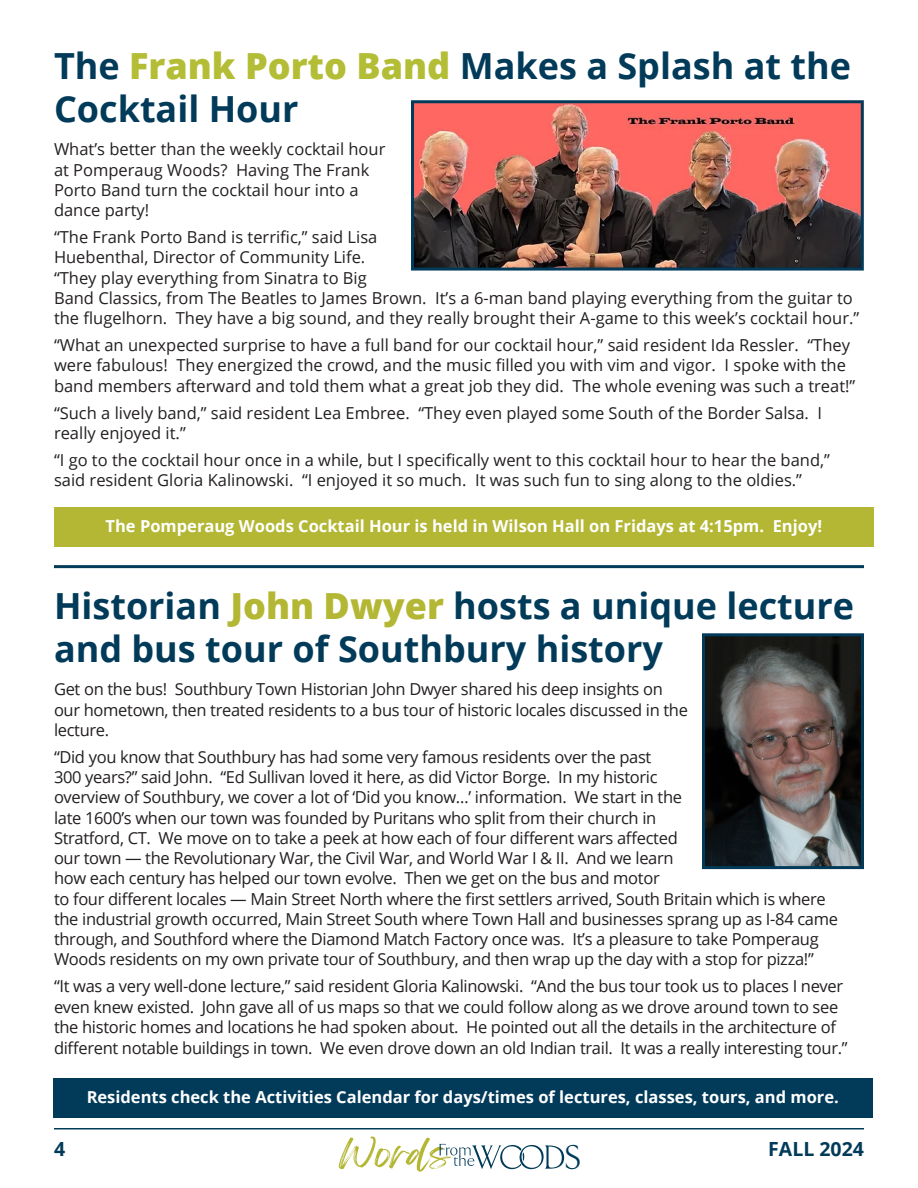
<style>
.page{position:relative;width:918px;height:1188px;background:#fff}
.page>*{position:absolute;margin:0;border:0;box-sizing:border-box;transform-origin:0 0}
.t1{font:700 36px/43.2px "Open Sans";color:#013b59}
.t2{font:300 35.25px "Arrow";color:#013b59}
.t3{font:700 19.5px "Open Sans";color:#013b59}
.t4{font:16.5px/20.2px "Open Sans";letter-spacing:-.02em;color:#231f20}
.t5{font:16.5px/20.2px "Open Sans";color:#231f20}
.t6{font:700 16.5px "Open Sans";color:#fff}
.s1{font-weight:800;color:#b3bd35}
.s2{font-weight:800;color:#b3b734}
</style>
<div class="page">
<svg style="left:339px;top:1137px;width:225px;height:35px"></svg>
<hr style="left:54px;top:1128px;width:810px;height:2px;background:#013b59">
<hr style="left:54px;top:565px;width:810px;height:3px;background:#013b59">
<img style="left:706px;top:637px;width:154px;height:228px">
<div style="left:702px;top:633px;width:162px;height:236px;border:3px solid #023b5a"></div>
<div style="left:53px;top:1078px;width:820px;height:40px;background:#023b5a"></div>
<div style="left:54px;top:507px;width:820px;height:40px;background:#b3b734"></div>
<img style="left:415px;top:104px;width:445px;height:163px">
<div style="left:411px;top:100px;width:453px;height:171px;border:3px solid #023b5a"></div>
<p class="t1" style="left:54px;top:43px;width:798px">The <span class="s1">Frank Porto Band</span> Makes a Splash at the<br>Cocktail Hour</p>
<p class="t5" style="left:54px;top:139px;width:333px">What’s better than the weekly cocktail hour at Pomperaug Woods? Having The Frank Porto Band turn the cocktail hour into a dance party!</p>
<p class="t5" style="left:54px;top:227px;width:807px">“The Frank Porto Band is terrific,” said Lisa<br>Huebenthal, Director of Community Life.<br>“They play everything from Sinatra to Big<br>Band Classics, from The Beatles to James Brown. It’s a 6-man band playing everything from the guitar to the flugelhorn. They have a big sound, and they really brought their A-game to this week’s cocktail hour.”</p>
<p class="t5" style="left:54px;top:335px;width:803px">“What an unexpected surprise to have a full band for our cocktail hour,” said resident Ida Ressler. “They were fabulous! They energized the crowd, and the music filled you with vim and vigor. I spoke with the band members afterward and told them what a great job they did. The whole evening was such a treat!”</p>
<p class="t5" style="left:54px;top:402px;width:770px">“Such a lively band,” said resident Lea Embree. “They even played some South of the Border Salsa. I really enjoyed it.”</p>
<p class="t5" style="left:54px;top:449px;width:777px">“I go to the cocktail hour once in a while, but I specifically went to this cocktail hour to hear the band,” said resident Gloria Kalinowski. “I enjoyed it so much. It was such fun to sing along to the oldies.”</p>
<p class="t6" style="left:106px;top:515px;width:718px">The Pomperaug Woods Cocktail Hour is held in Wilson Hall on Fridays at 4:15pm. Enjoy!</p>
<p class="t1" style="left:54px;top:583px;width:802px">Historian <span class="s2">John Dwyer</span> hosts a unique lecture and bus tour of Southbury history</p>
<p class="t4" style="left:54px;top:679px;width:636px">Get on the bus! Southbury Town Historian John Dwyer shared his deep insights on our hometown, then treated residents to a bus tour of historic locales discussed in the lecture.</p>
<p class="t4" style="left:54px;top:746px;width:786px">“Did you know that Southbury has had some very famous residents over the past<br>300 years?” said John. “Ed Sullivan loved it here, as did Victor Borge. In my historic<br>overview of Southbury, we cover a lot of ‘Did you know…’ information. We start in the<br>late 1600’s when our town was founded by Puritans who split from their church in<br>Stratford, CT. We move on to take a peek at how each of four different wars affected<br>our town — the Revolutionary War, the Civil War, and World War I &amp; II. And we learn<br>how each century has helped our town evolve. Then we get on the bus and motor<br>to four different locales — Main Street North where the first settlers arrived, South Britain which is where the industrial growth occurred, Main Street South where Town Hall and businesses sprang up as I-84 came through, and Southford where the Diamond Match Factory once was. It’s a pleasure to take Pomperaug Woods residents on my own private tour of Southbury, and then wrap up the day with a stop for pizza!”</p>
<p class="t4" style="left:54px;top:976px;width:795px">“It was a very well-done lecture,” said resident Gloria Kalinowski. “And the bus tour took us to places I never even knew existed. John gave all of us maps so that we could follow along as we drove around town to see the historic homes and locations he had spoken about. He pointed out all the details in the architecture of different notable buildings in town. We even drove down an old Indian trail. It was a really interesting tour.”</p>
<p class="t6" style="left:87px;top:1086px;width:754px">Residents check the Activities Calendar for days/times of lectures, classes, tours, and more.</p>
<p class="t3" style="left:54px;top:1136px;width:13px">4</p>
<p class="t3" style="left:768px;top:1136px;width:97px">FALL 2024</p>
<p class="t2" style="left:566px;top:1139px;width:18px">S</p>
</div>
